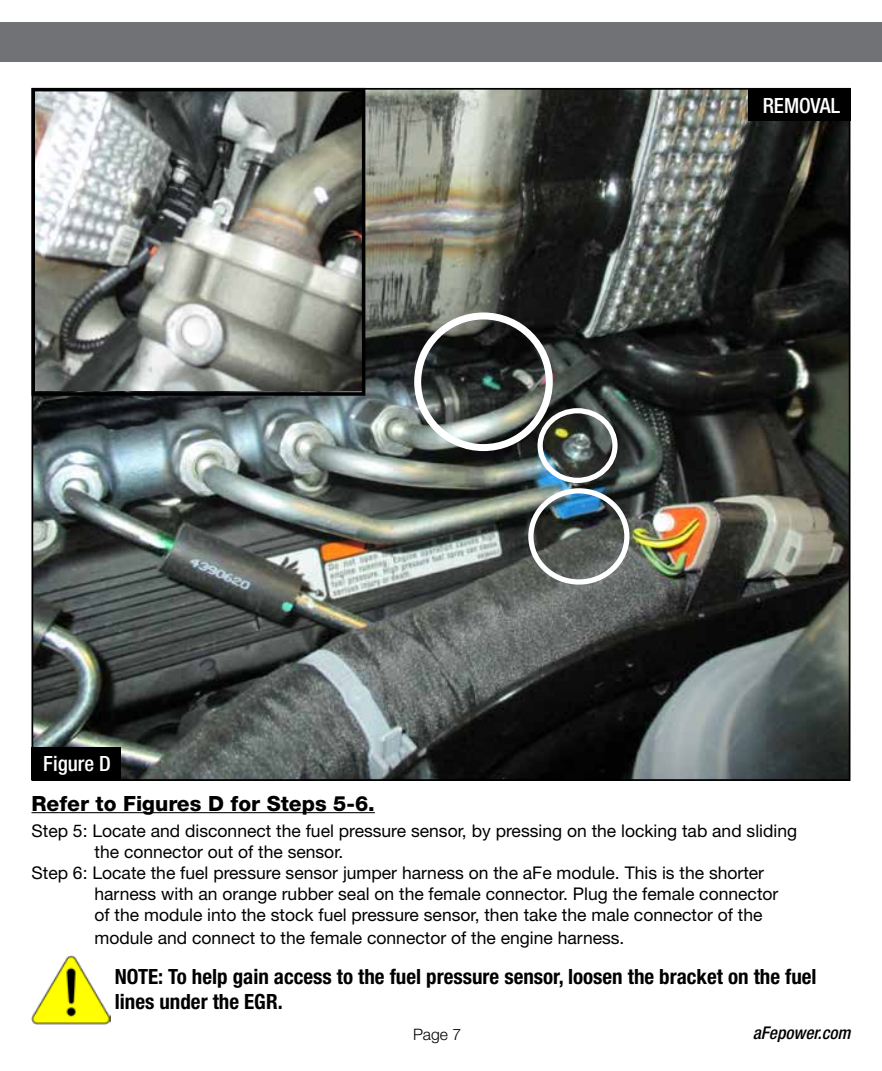
<style>
.page{position:relative;width:882px;height:1071px;background:#fff}
.page>*{position:absolute;margin:0;border:0;box-sizing:border-box;transform-origin:0 0}
.t1{font:700 condensed 21px/25.2px "Helvetica Neue";color:#000}
.t2{font:800 21px "Helvetica Neue";color:#000}
.t3{font:500 condensed 21px "Helvetica Neue";color:#fff}
.t4{font:17.5px "Helvetica Neue";color:#000}
.t5{font:italic 500 condensed 17.5px "Helvetica Neue";color:#000}
.t6{font:300 15.75px "Helvetica Neue";color:#000}
</style>
<div class="page">
<div style="left:0;top:23px;width:882px;height:39px;background:#717275"></div>
<img style="left:35px;top:91px;width:812px;height:687px">
<hr style="left:32px;top:812px;width:343px;height:1px;background:#000">
<div style="left:32px;top:747px;width:89px;height:33px;background:#000"></div>
<div style="left:748px;top:88px;width:102px;height:33px;background:#000"></div>
<div style="left:538px;top:408px;width:80px;height:75px;border:5px solid #fff;border-radius:50%"></div>
<img style="left:37px;top:93px;width:323px;height:298px">
<div style="left:32px;top:88px;width:333px;height:308px;border:4px solid #000"></div>
<div style="left:414px;top:312px;width:139px;height:139px;border:7px solid #fff;border-radius:50%"></div>
<div style="left:528px;top:488px;width:102px;height:97px;border:5px solid #fff;border-radius:50%"></div>
<img style="left:32px;top:955px;width:78px;height:69px">
<p class="t3" style="left:43px;top:751px;width:69px">Figure D</p>
<p class="t3" style="left:763px;top:93px;width:79px">REMOVAL</p>
<p class="t2" style="left:32px;top:791px;width:345px">Refer to Figures D for Steps 5-6.</p>
<p class="t4" style="left:32px;top:820px;width:767px">Step 5: Locate and disconnect the fuel pressure sensor, by pressing on the locking tab and sliding</p>
<p class="t4" style="left:94px;top:841px;width:250px">the connector out of the sensor.</p>
<p class="t4" style="left:32px;top:862px;width:734px">Step 6: Locate the fuel pressure sensor jumper harness on the aFe module. This is the shorter</p>
<p class="t4" style="left:94px;top:883px;width:685px">harness with an orange rubber seal on the female connector. Plug the female connector</p>
<p class="t4" style="left:94px;top:904px;width:670px">of the module into the stock fuel pressure sensor, then take the male connector of the</p>
<p class="t4" style="left:94px;top:927px;width:531px">module and connect to the female connector of the engine harness.</p>
<p class="t1" style="left:115px;top:964px;width:703px">NOTE: To help gain access to the fuel pressure sensor, loosen the bracket on the fuel lines under the EGR.</p>
<p class="t6" style="left:413px;top:1024px;width:50px">Page 7</p>
<p class="t5" style="left:753px;top:1023px;width:99px">aFepower.com</p>
</div>
